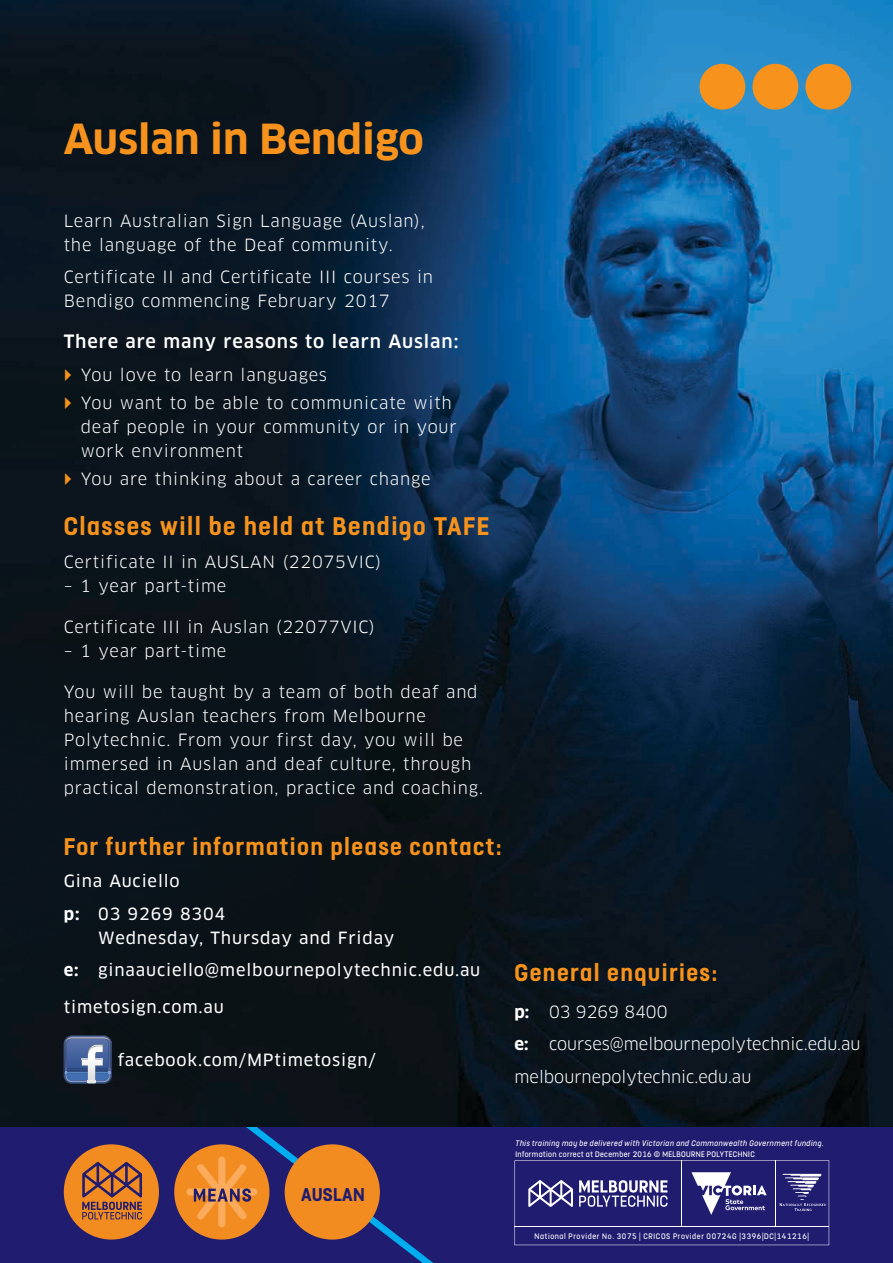
<style>
.page{position:relative;width:893px;height:1263px;background:#fff}
.page>*{position:absolute;margin:0;border:0;box-sizing:border-box;transform-origin:0 0}
.t1{font:700 40.5px "Clan OT";color:#f7931d}
.t2{font:700 28.5px "FS Dillon";letter-spacing:.05em;color:#f7931d}
.t3{font:700 27px "FS Dillon";letter-spacing:.05em;color:#f7931d}
.t4{font:700 20.7px "FS Dillon";letter-spacing:.01em;color:#201c70}
.t5{font:500 18px "Clan OT";letter-spacing:.05em;color:#fff}
.t6{font:16.5px/24px "Clan OT";letter-spacing:.05em;color:#fff}
.t7{font:16.5px/32.5px "Clan OT News";letter-spacing:.05em;color:#fff}
.t8{font:16.5px/32.5px "Clan OT";color:#fff}
.t9{font:italic 9px "FS Dillon";letter-spacing:.04em;color:#fff}
.t10{font:9px "FS Dillon";letter-spacing:.07em;color:#fff}
.t11{font:9px "FS Dillon";letter-spacing:.04em;color:#fff}
.s1{font-family:"Clan OT";font-weight:700}
.s2{font-weight:700}
</style>
<div class="page">
<div style="left:0;top:1127px;width:893px;height:136px;background:#201c70"></div>
<svg style="left:63px;top:1128px;width:370px;height:135px"></svg>
<div style="left:64px;top:1144px;width:95px;height:95px;background:#f28b20;border-radius:50%"></div>
<svg style="left:82px;top:1162px;width:60px;height:57px"></svg>
<div style="left:174px;top:1144px;width:95px;height:95px;background:#f28b20;border-radius:50%"></div>
<svg style="left:186px;top:1157px;width:71px;height:70px"></svg>
<div style="left:285px;top:1144px;width:95px;height:95px;background:#f28b20;border-radius:50%"></div>
<img style="left:0;top:0;width:893px;height:1128px">
<div style="left:0;top:929px;width:257px;height:198px;background:#0b1318"></div>
<div style="left:699px;top:64px;width:46px;height:46px;background:#f7931d;border-radius:50%"></div>
<div style="left:752px;top:64px;width:46px;height:46px;background:#f7931d;border-radius:50%"></div>
<div style="left:805px;top:64px;width:46px;height:46px;background:#f7931d;border-radius:50%"></div>
<svg style="left:514px;top:1160px;width:315px;height:85px"></svg>
<svg style="left:64px;top:1036px;width:48px;height:48px;background:#667ca7"></svg>
<svg style="left:65px;top:369px;width:6px;height:12px"></svg>
<svg style="left:65px;top:397px;width:6px;height:12px"></svg>
<svg style="left:65px;top:473px;width:6px;height:12px"></svg>
<h1 class="t1" style="left:64px;top:116px;width:361px">Auslan in Bendigo</h1>
<p class="t6" style="left:64px;top:209px;width:362px">Learn Australian Sign Language (Auslan), the language of the Deaf community.</p>
<p class="t6" style="left:64px;top:265px;width:371px">Certificate II and Certificate III courses in<br>Bendigo commencing February 2017</p>
<p class="t5" style="left:64px;top:331px;width:396px">There are many reasons to learn Auslan:</p>
<p class="t6" style="left:81px;top:360px;width:373px;line-height:28.2px">You love to learn languages<br>You want to be able to communicate with</p>
<p class="t6" style="left:81px;top:415px;width:377px">deaf people in your community or in your work environment</p>
<p class="t6" style="left:81px;top:467px;width:351px">You are thinking about a career change</p>
<h2 class="t2" style="left:64px;top:505px;width:427px">Classes will be held at Bendigo TAFE</h2>
<p class="t6" style="left:64px;top:549px;width:319px">Certificate II in AUSLAN (22075VIC)</p>
<p class="t6" style="left:64px;top:573px;width:164px">– 1 year part-time</p>
<p class="t6" style="left:64px;top:614px;width:312px">Certificate III in Auslan (22077VIC)</p>
<p class="t6" style="left:64px;top:638px;width:164px">– 1 year part-time</p>
<p class="t6" style="left:64px;top:679px;width:421px">You will be taught by a team of both deaf and hearing Auslan teachers from Melbourne Polytechnic. From your first day, you will be immersed in Auslan and deaf culture, through practical demonstration, practice and coaching.</p>
<h3 class="t3" style="left:64px;top:826px;width:440px">For further information please contact:</h3>
<p class="t7" style="left:64px;top:865px;width:163px">Gina Auciello<br><span class="s1">p:</span> 03 9269 8304</p>
<p class="t7" style="left:64px;top:921px;width:418px;text-indent:35px">Wednesday, Thursday and Friday<br><span class="s1">e:</span> ginaauciello@melbournepolytechnic.edu.au</p>
<p class="t7" style="left:64px;top:990px;width:162px">timetosign.com.au</p>
<p class="t7" style="left:118px;top:1043px;width:259px">facebook.com/MPtimetosign/</p>
<h3 class="t3" style="left:514px;top:953px;width:205px">General enquiries:</h3>
<p class="t8" style="left:514px;top:995px;width:348px"><span class="s2">p:</span> 03 9269 8400<br><span class="s2">e:</span> courses@melbournepolytechnic.edu.au melbournepolytechnic.edu.au</p>
<p class="t4" style="left:301px;top:1180px;width:65px">AUSLAN</p>
<p class="t9" style="left:515px;top:1137px;width:310px">This training may be delivered with Victorian and Commonwealth Government funding.</p>
<p class="t11" style="left:515px;top:1148px;width:241px">Information correct at December 2016 © MELBOURNE POLYTECHNIC</p>
<p class="t10" style="left:535px;top:1230px;width:276px">National Provider No. 3075 | CRICOS Provider 00724G |3396|DC|141216|</p>
</div>
